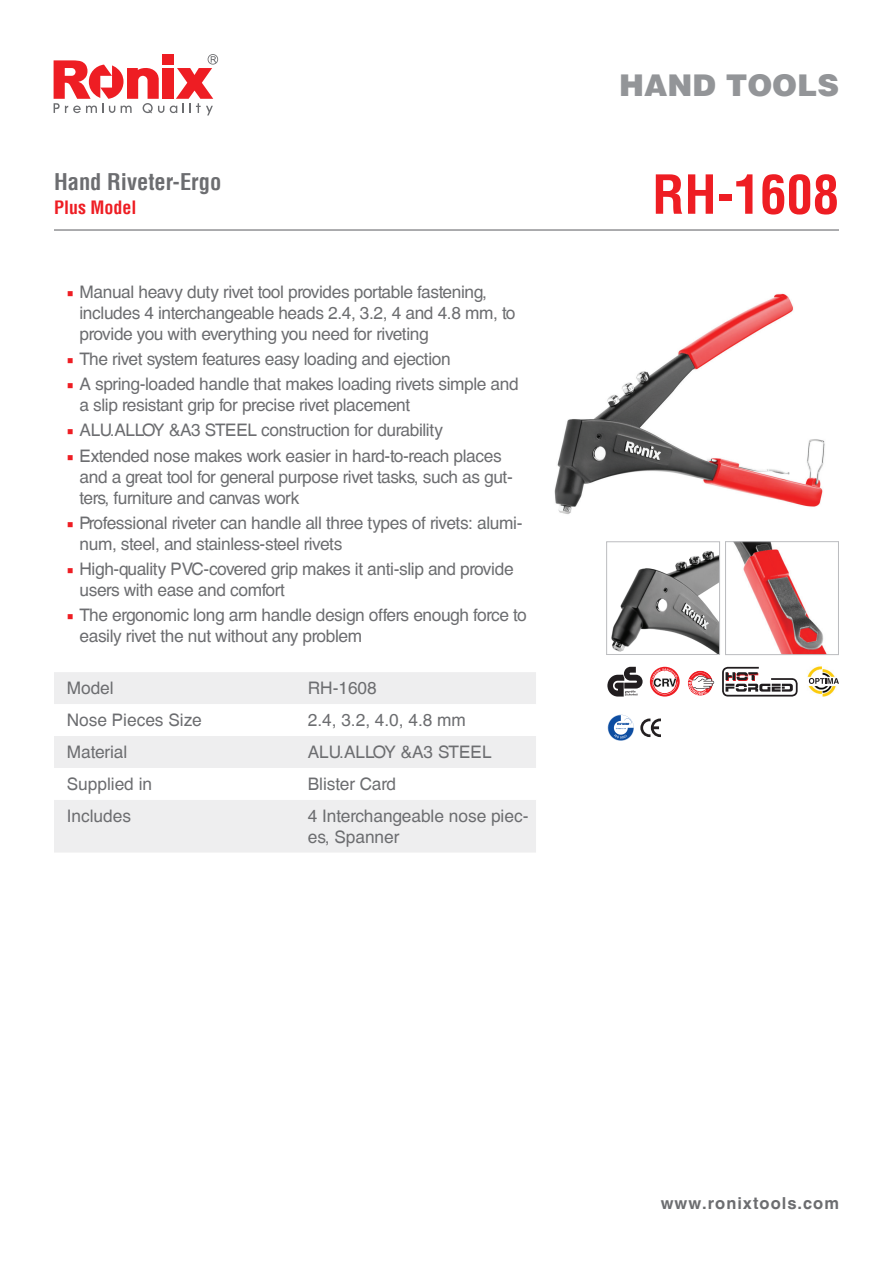
<style>
.page{position:relative;width:893px;height:1263px;background:#fff}
.page>*{position:absolute;margin:0;border:0;box-sizing:border-box;transform-origin:0 0}
.t1{font:700 condensed 52.5px "Helvetica LT";color:#ee1d23}
.t2{font:900 30px "Helvetica LT";color:#939598}
.t3{font:700 condensed 22.5px "Helvetica LT";color:#6c6d70}
.t4{font:700 condensed 18px "Helvetica LT";color:#ee1d23}
.t5{font:17.25px/21px "Helvetica CE";letter-spacing:-.02em;color:#6c6d70}
.t6{font:17.25px/20.7px "Helvetica CE";color:#6c6d70}
.t7{font:700 16.5px "Helvetica CE";letter-spacing:.06em;color:#6c6d70}
.s1{font-family:"Minion Pro";color:#ee1d23}
</style>
<div class="page">
<svg style="left:170px;top:54px;width:48px;height:61px"></svg>
<div style="left:162px;top:68px;width:11px;height:31px;background:#ee1d23"></div>
<svg style="left:54px;top:60px;width:110px;height:53px"></svg>
<div style="left:162px;top:54px;width:11px;height:11px;background:#ee1d23"></div>
<div style="left:54px;top:672px;width:482px;height:180px;background:#eeeeef"></div>
<svg style="left:54px;top:704px;width:482px;height:96px"></svg>
<hr style="left:54px;top:229px;width:785px;height:2px;background:#6c6d70">
<svg style="left:608px;top:715px;width:26px;height:26px"></svg>
<svg style="left:688px;top:670px;width:27px;height:26px"></svg>
<svg style="left:640px;top:718px;width:21px;height:19px"></svg>
<svg style="left:650px;top:667px;width:30px;height:29px"></svg>
<svg style="left:652px;top:668px;width:25px;height:26px"></svg>
<svg style="left:607px;top:667px;width:36px;height:29px"></svg>
<img style="left:554px;top:293px;width:271px;height:221px">
<img style="left:611px;top:550px;width:107px;height:103px">
<div style="left:606px;top:541px;width:114px;height:114px;border:1px solid #bcbdc0"></div>
<img style="left:734px;top:543px;width:92px;height:110px">
<div style="left:725px;top:541px;width:114px;height:114px;border:1px solid #bcbdc0"></div>
<img style="left:807px;top:666px;width:29px;height:30px">
<svg style="left:809px;top:678px;width:30px;height:6px"></svg>
<svg style="left:722px;top:667px;width:76px;height:29px"></svg>
<h3 class="t3" style="left:54px;top:167px;width:169px">Hand Riveter-Ergo</h3>
<p class="t4" style="left:54px;top:196px;width:84px">Plus Model</p>
<p class="t5" style="left:80px;top:281px;width:437px;text-indent:-13px"><span class="s1">■</span> Manual heavy duty rivet tool provides portable fastening, includes 4 interchangeable heads 2.4, 3.2, 4 and 4.8 mm, to provide you with everything you need for riveting</p>
<p class="t5" style="left:67px;top:348px;width:385px"><span class="s1">■</span> The rivet system features easy loading and ejection</p>
<p class="t5" style="left:80px;top:374px;width:441px;text-indent:-13px"><span class="s1">■</span> A spring-loaded handle that makes loading rivets simple and a slip resistant grip for precise rivet placement</p>
<p class="t5" style="left:67px;top:420px;width:378px"><span class="s1">■</span> ALU.ALLOY &amp;A3 STEEL construction for durability</p>
<p class="t5" style="left:80px;top:445px;width:435px;text-indent:-13px"><span class="s1">■</span> Extended nose makes work easier in hard-to-reach places and a great tool for general purpose rivet tasks, such as gut&shy;ters, furniture and canvas work</p>
<p class="t5" style="left:80px;top:512px;width:444px;text-indent:-13px"><span class="s1">■</span> Professional riveter can handle all three types of rivets: alumi&shy;num, steel, and stainless-steel rivets</p>
<p class="t5" style="left:80px;top:559px;width:436px;text-indent:-13px"><span class="s1">■</span> High-quality PVC-covered grip makes it anti-slip and provide users with ease and comfort</p>
<p class="t5" style="left:80px;top:605px;width:449px;text-indent:-13px"><span class="s1">■</span> The ergonomic long arm handle design offers enough force to easily rivet the nut without any problem</p>
<p class="t5" style="left:67px;top:678px;width:48px">Model</p>
<p class="t5" style="left:308px;top:678px;width:71px">RH-1608</p>
<p class="t6" style="left:67px;top:710px;width:136px">Nose Pieces Size</p>
<p class="t5" style="left:308px;top:710px;width:160px">2.4, 3.2, 4.0, 4.8 mm</p>
<p class="t6" style="left:67px;top:742px;width:62px">Material</p>
<p class="t6" style="left:308px;top:742px;width:185px">ALU.ALLOY &amp;A3 STEEL</p>
<p class="t6" style="left:67px;top:774px;width:87px">Supplied in</p>
<p class="t6" style="left:308px;top:774px;width:90px">Blister Card</p>
<p class="t6" style="left:67px;top:806px;width:66px">Includes</p>
<p class="t6" style="left:308px;top:806px;width:222px">4 Interchangeable nose piec&shy;es, Spanner</p>
<h2 class="t2" style="left:619px;top:65px;width:221px">HAND TOOLS</h2>
<h1 class="t1" style="left:652px;top:162px;width:188px">RH-1608</h1>
<p class="t7" style="left:661px;top:1193px;width:180px">www.ronixtools.com</p>
</div>
